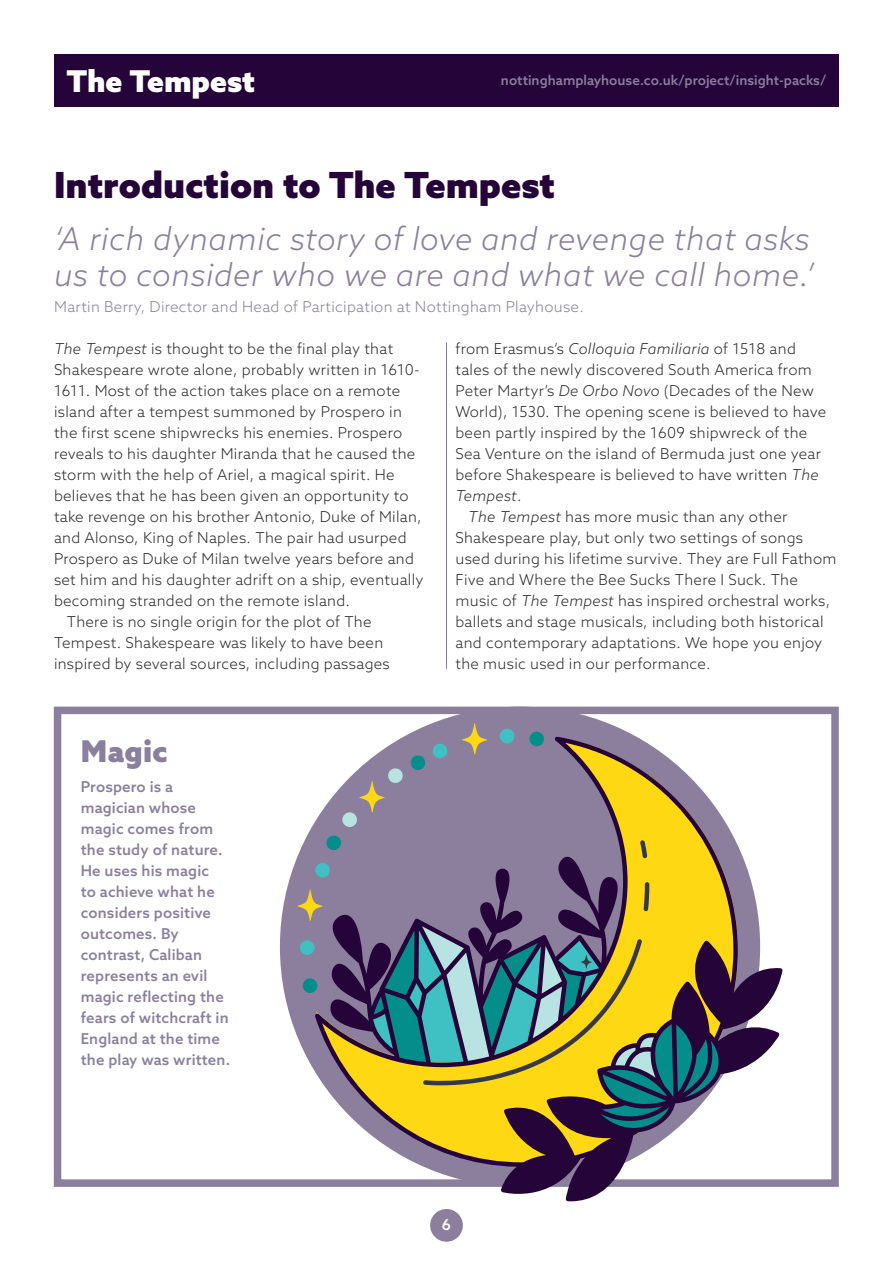
<style>
.page{position:relative;width:893px;height:1263px;background:#fff}
.page>*{position:absolute;margin:0;border:0;box-sizing:border-box;transform-origin:0 0}
.t1{font:900 36px "Azo Sans";color:#250539}
.t2{font:italic 300 31.5px/36px "Azo Sans";letter-spacing:.02em;color:#8c7f9d}
.t3{font:900 30px "Azo Sans";color:#fff}
.t4{font:900 30px "Azo Sans";letter-spacing:.01em;color:#8c7f9d}
.t5{font:300 15px "Azo Sans";letter-spacing:.02em;color:#2c2c2b}
.t6{font:500 15px/21px "Azo Sans";letter-spacing:.01em;color:#8c7f9d}
.t7{font:300 15px "Azo Sans";letter-spacing:.02em;color:#8c7f9d}
.t8{font:italic 300 15px "Azo Sans";letter-spacing:.02em;color:#2c2c2b}
.t9{font:500 15px "Azo Sans";color:#fff}
.t10{font:500 13.5px "Azo Sans";color:#8c7f9d}
.s1{font-style:italic}
.s2{font-style:normal}
</style>
<div class="page">
<div style="left:54px;top:54px;width:785px;height:52px;background:#250539"></div>
<div style="left:430px;top:1209px;width:33px;height:33px;background:#8c7f9d;border-radius:50%"></div>
<hr style="left:446px;top:342px;width:1px;height:327px;background:#8c7f9d">
<svg style="left:53px;top:706px;width:786px;height:481px"></svg>
<svg style="left:462px;top:723px;width:25px;height:13px"></svg>
<svg style="left:297px;top:889px;width:18px;height:32px"></svg>
<div style="left:303px;top:978px;width:14px;height:15px;background:#038e8b;border-radius:50%"></div>
<div style="left:300px;top:940px;width:14px;height:15px;background:#3fc1c3;border-radius:50%"></div>
<svg style="left:528px;top:731px;width:17px;height:5px"></svg>
<svg style="left:499px;top:728px;width:16px;height:8px"></svg>
<svg style="left:315px;top:736px;width:467px;height:465px"></svg>
<h3 class="t3" style="left:67px;top:61px;width:190px">The Tempest</h3>
<p class="t10" style="left:501px;top:72px;width:327px">nottinghamplayhouse.co.uk/project/insight-packs/</p>
<h1 class="t1" style="left:54px;top:161px;width:502px">Introduction to The Tempest</h1>
<h2 class="t2" style="left:54px;top:221px;width:761px">‘A rich dynamic story of love and revenge that asks us to consider who we are and what we call home.’</h2>
<p class="t7" style="left:54px;top:297px;width:531px">Martin Berry, Director and Head of Participation at Nottingham Playhouse.</p>
<p class="t5" style="left:54px;top:339px;width:341px"><span class="s1">The Tempest</span> is thought to be the final play that</p>
<p class="t5" style="left:54px;top:360px;width:367px">Shakespeare wrote alone, probably written in 1610-</p>
<p class="t5" style="left:54px;top:381px;width:348px">1611. Most of the action takes place on a remote</p>
<p class="t5" style="left:54px;top:402px;width:349px">island after a tempest summoned by Prospero in</p>
<p class="t5" style="left:54px;top:423px;width:350px">the first scene shipwrecks his enemies. Prospero</p>
<p class="t5" style="left:54px;top:444px;width:363px">reveals to his daughter Miranda that he caused the</p>
<p class="t5" style="left:54px;top:465px;width:342px">storm with the help of Ariel, a magical spirit. He</p>
<p class="t5" style="left:54px;top:486px;width:356px">believes that he has been given an opportunity to</p>
<p class="t5" style="left:54px;top:507px;width:369px">take revenge on his brother Antonio, Duke of Milan,</p>
<p class="t5" style="left:54px;top:528px;width:354px">and Alonso, King of Naples. The pair had usurped</p>
<p class="t5" style="left:54px;top:549px;width:361px">Prospero as Duke of Milan twelve years before and</p>
<p class="t5" style="left:54px;top:570px;width:371px">set him and his daughter adrift on a ship, eventually</p>
<p class="t5" style="left:54px;top:591px;width:298px">becoming stranded on the remote island.</p>
<p class="t5" style="left:67px;top:612px;width:306px">There is no single origin for the plot of The</p>
<p class="t5" style="left:54px;top:633px;width:331px">Tempest. Shakespeare was likely to have been</p>
<p class="t5" style="left:54px;top:654px;width:337px">inspired by several sources, including passages</p>
<h3 class="t4" style="left:81px;top:731px;width:88px">Magic</h3>
<p class="t6" style="left:81px;top:776px;width:151px">Prospero is a magician whose magic comes from the study of nature.<br>He uses his magic<br>to achieve what he considers positive outcomes. By contrast, Caliban represents an evil magic reflecting the fears of witchcraft in<br>England at the time the play was written.</p>
<p class="t5" style="left:455px;top:339px;width:342px">from Erasmus’s <span class="s1">Colloquia Familiaria</span> of 1518 and</p>
<p class="t5" style="left:455px;top:360px;width:358px">tales of the newly discovered South America from</p>
<p class="t5" style="left:455px;top:381px;width:360px">Peter Martyr’s <span class="s1">De Orbo Novo</span> (Decades of the New</p>
<p class="t5" style="left:455px;top:402px;width:372px">World), 1530. The opening scene is believed to have</p>
<p class="t5" style="left:455px;top:423px;width:353px">been partly inspired by the 1609 shipwreck of the</p>
<p class="t5" style="left:455px;top:444px;width:367px">Sea Venture on the island of Bermuda just one year</p>
<p class="t5" style="left:455px;top:465px;width:365px">before Shakespeare is believed to have written <span class="s1">The</span></p>
<p class="t8" style="left:455px;top:486px;width:68px">Tempest<span class="s2">.</span></p>
<p class="t5" style="left:468px;top:507px;width:321px"><span class="s1">The Tempest</span> has more music than any other</p>
<p class="t5" style="left:455px;top:528px;width:349px">Shakespeare play, but only two settings of songs</p>
<p class="t5" style="left:455px;top:549px;width:383px">used during his lifetime survive. They are Full Fathom</p>
<p class="t5" style="left:455px;top:570px;width:344px">Five and Where the Bee Sucks There I Suck. The</p>
<p class="t5" style="left:455px;top:591px;width:376px">music of <span class="s1">The Tempest</span> has inspired orchestral works,</p>
<p class="t5" style="left:455px;top:612px;width:370px">ballets and stage musicals, including both historical</p>
<p class="t5" style="left:455px;top:633px;width:368px">and contemporary adaptations. We hope you enjoy</p>
<p class="t5" style="left:455px;top:654px;width:257px">the music used in our performance.</p>
<p class="t9" style="left:442px;top:1215px;width:11px">6</p>
</div>
